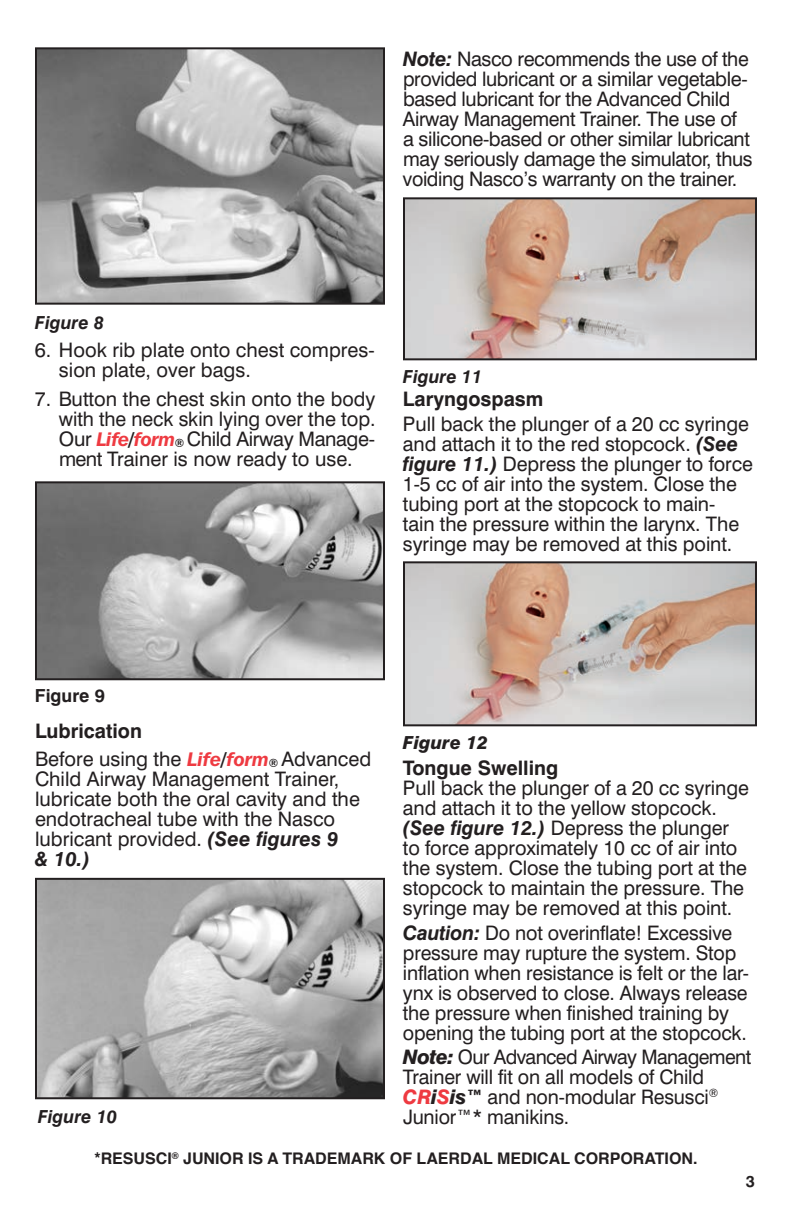
<style>
.page{position:relative;width:792px;height:1224px;background:#fff}
.page>*{position:absolute;margin:0;border:0;box-sizing:border-box;transform-origin:0 0}
.t1{font:20px/20px "Swiss 721 BT";letter-spacing:-.005em;color:#231f20}
.t2{font:700 20px "Swiss 721 BT";color:#231f20}
.t3{font:italic 700 18px "Swiss 721 BT";color:#231f20}
.t4{font:italic 800 18px "Swiss 721 BT";color:#231f20}
.t5{font:700 18px "Swiss 721 BT";color:#231f20}
.t6{font:700 16px "Helvetica";color:#231f20}
.t7{font:700 16px "Swiss 721 BT";color:#231f20}
.s1{font-weight:700;font-style:italic}
.s2{font-family:"Franklin Gothic IT Cby BT";font-weight:600;font-style:italic;font-size:19.6px;color:#ee3a41}
.s3{font-family:"Franklin Gothic IT Cby BT";font-weight:600;font-style:italic;font-size:19.6px}
.s4{font-family:"Franklin Gothic IT Cby BT";font-weight:600;font-style:italic;font-size:11.4px}
.s5{font-weight:700}
.s6{font-weight:800;font-style:italic}
.s7{font-weight:800;font-style:italic;color:#ee3a41}
</style>
<div class="page">
<img style="left:38px;top:881px;width:344px;height:215px">
<div style="left:35px;top:878px;width:350px;height:221px;border:2px solid #231f20"></div>
<img style="left:38px;top:50px;width:344px;height:252px">
<div style="left:35px;top:47px;width:350px;height:258px;border:2px solid #231f20"></div>
<img style="left:38px;top:484px;width:344px;height:193px">
<div style="left:35px;top:481px;width:350px;height:199px;border:2px solid #231f20"></div>
<img style="left:406px;top:200px;width:348px;height:157px">
<div style="left:403px;top:197px;width:354px;height:163px;border:2px solid #231f20"></div>
<img style="left:406px;top:564px;width:348px;height:159px">
<div style="left:403px;top:561px;width:354px;height:165px;border:2px solid #231f20"></div>
<p class="t1" style="left:403px;top:49px;width:351px"><span class="s1">Note:</span> Nasco recommends the use of the provided lubricant or a similar vegetable&shy;based lubricant for the Advanced Child Airway Management Trainer. The use of a silicone-based or other similar lubricant may seriously damage the simulator, thus voiding Nasco’s warranty on the trainer.</p>
<p class="t3" style="left:35px;top:312px;width:71px">Figure 8</p>
<p class="t1" style="left:59px;top:340px;width:317px;text-indent:-24px">6. Hook rib plate onto chest compres&shy;sion plate, over bags.</p>
<p class="t1" style="left:59px;top:389px;width:318px;text-align:justify;text-indent:-24px">7. Button the chest skin onto the body with the neck skin lying over the top.<br>Our <span class="s2">Life</span><span class="s3">/</span><span class="s2">form</span><span class="s4">®</span> Child Airway Manage&shy;ment Trainer is now ready to use.</p>
<p class="t3" style="left:403px;top:365px;width:81px">Figure 11</p>
<p class="t2" style="left:403px;top:387px;width:142px">Laryngospasm</p>
<p class="t1" style="left:403px;top:413px;width:351px">Pull back the plunger of a 20 cc syringe and attach it to the red stopcock. <span class="s1">(See figure 11.)</span> Depress the plunger to force 1-5 cc of air into the system. Close the tubing port at the stopcock to main-<br>tain the pressure within the larynx. The syringe may be removed at this point.</p>
<p class="t5" style="left:35px;top:684px;width:71px">Figure 9</p>
<p class="t1" style="left:35px;top:717px;width:338px;line-height:28px"><span class="s5">Lubrication<br></span>Before using the <span class="s2">Life</span><span class="s3">/</span><span class="s2">form</span><span class="s4">®</span> Advanced</p>
<p class="t1" style="left:35px;top:769px;width:326px">Child Airway Management Trainer, lubricate both the oral cavity and the endotracheal tube with the Nasco lubricant provided. <span class="s1">(See figures 9<br>&amp; 10.)</span></p>
<p class="t4" style="left:403px;top:731px;width:86px">Figure 12</p>
<p class="t2" style="left:403px;top:756px;width:157px">Tongue Swelling</p>
<p class="t1" style="left:403px;top:778px;width:347px">Pull back the plunger of a 20 cc syringe and attach it to the yellow stopcock. <span class="s1">(See figure 12.)</span> Depress the plunger to force approximately 10 cc of air into the system. Close the tubing port at the stopcock to maintain the pressure. The syringe may be removed at this point.</p>
<p class="t1" style="left:403px;top:922px;width:347px"><span class="s1">Caution:</span> Do not overinflate! Excessive pressure may rupture the system. Stop inflation when resistance is felt or the lar&shy;ynx is observed to close. Always release the pressure when finished training by opening the tubing port at the stopcock.</p>
<p class="t1" style="left:403px;top:1047px;width:350px"><span class="s6">Note:</span> Our Advanced Airway Management<br>Trainer will fit on all models of Child<br><span class="s7">CR</span><span class="s6">i</span><span class="s7">S</span><span class="s6">is™</span> and non-modular Resusci<sup>®<br></sup>Junior™* manikins.</p>
<p class="t3" style="left:38px;top:1105px;width:81px">Figure 10</p>
<p class="t6" style="left:94px;top:1146px;width:605px">*RESUSCI<sup>®</sup> JUNIOR IS A TRADEMARK OF LAERDAL MEDICAL CORPORATION.</p>
<p class="t7" style="left:746px;top:1172px;width:11px">3</p>
</div>
